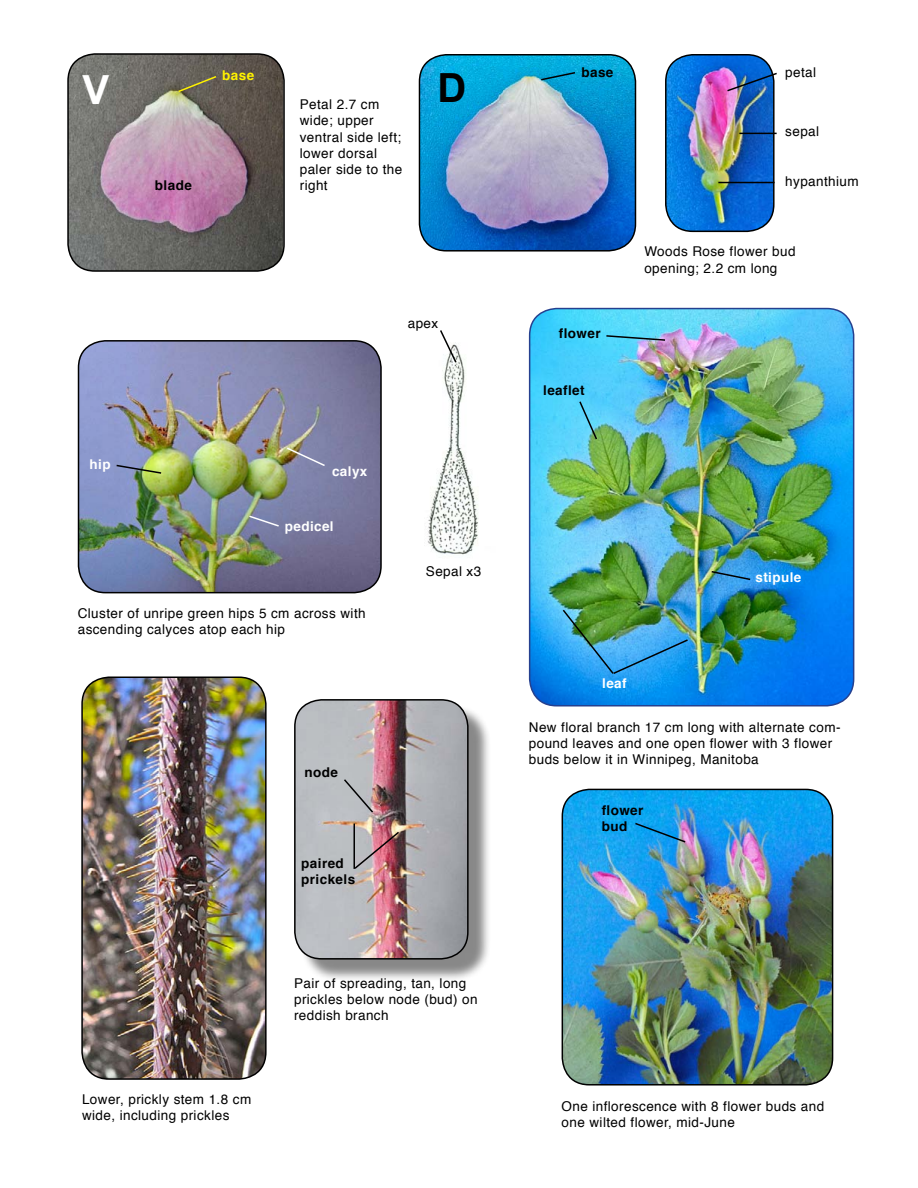
<style>
.page{position:relative;width:918px;height:1188px;background:#fff}
.page>*{position:absolute;margin:0;border:0;box-sizing:border-box;transform-origin:0 0}
.t1{font:700 40.2px "Arial";color:#fff}
.t2{font:700 40.2px "Arial";color:#000}
.t3{font:13.5px/16.2px "Helvetica";letter-spacing:.03em;color:#000}
.t4{font:700 13.5px/16.2px "Helvetica";letter-spacing:.03em;color:#000}
.t5{font:700 13.5px "Helvetica";letter-spacing:.03em;color:#fff}
.t6{font:700 13.5px "Helvetica";color:#fff200}
</style>
<div class="page">
<img style="left:83px;top:679px;width:182px;height:400px">
<div style="left:81px;top:676px;width:186px;height:404px;border:2px solid #000;border-radius:27px"></div>
<div style="left:300px;top:705px;width:191px;height:277px;background:#000;opacity:.47"></div>
<img style="left:295px;top:700px;width:173px;height:258px">
<div style="left:294px;top:699px;width:175px;height:261px;border:2px solid #000;border-radius:27px"></div>
<img style="left:68px;top:54px;width:216px;height:217px">
<div style="left:67px;top:53px;width:218px;height:219px;border:2px solid #000;border-radius:27px"></div>
<img style="left:419px;top:55px;width:216px;height:196px">
<div style="left:419px;top:54px;width:217px;height:198px;border:2px solid #000;border-radius:27px"></div>
<img style="left:666px;top:55px;width:107px;height:176px">
<div style="left:665px;top:54px;width:110px;height:178px;border:2px solid #000;border-radius:27px"></div>
<img style="left:562px;top:789px;width:271px;height:296px">
<div style="left:562px;top:789px;width:271px;height:297px;border:2px solid #000;border-radius:27px"></div>
<hr style="left:718px;top:182px;width:57px;height:1px;background:#000">
<hr style="left:739px;top:133px;width:38px;height:1px;background:#000">
<svg style="left:726px;top:72px;width:51px;height:21px"></svg>
<svg style="left:177px;top:75px;width:41px;height:18px"></svg>
<svg style="left:342px;top:778px;width:33px;height:36px"></svg>
<hr style="left:353px;top:824px;width:2px;height:45px;background:#000">
<img style="left:353px;top:830px;width:48px;height:40px">
<img style="left:427px;top:349px;width:52px;height:206px">
<svg style="left:439px;top:330px;width:19px;height:34px"></svg>
<img style="left:530px;top:309px;width:324px;height:396px">
<div style="left:529px;top:308px;width:325px;height:399px;border:2px solid #25408f;border-radius:27px"></div>
<img style="left:561px;top:608px;width:129px;height:67px">
<img style="left:79px;top:341px;width:302px;height:252px">
<div style="left:78px;top:340px;width:304px;height:253px;border:2px solid #000;border-radius:27px"></div>
<svg style="left:285px;top:446px;width:42px;height:21px"></svg>
<svg style="left:248px;top:514px;width:33px;height:14px"></svg>
<svg style="left:115px;top:464px;width:48px;height:11px"></svg>
<svg style="left:578px;top:400px;width:20px;height:41px"></svg>
<svg style="left:710px;top:570px;width:42px;height:11px"></svg>
<svg style="left:605px;top:334px;width:62px;height:8px"></svg>
<svg style="left:539px;top:71px;width:38px;height:10px"></svg>
<svg style="left:634px;top:822px;width:53px;height:22px"></svg>
<p class="t4" style="left:581px;top:64px;width:33px">base</p>
<p class="t6" style="left:222px;top:64px;width:33px">base</p>
<p class="t3" style="left:785px;top:65px;width:32px">petal</p>
<h1 class="t1" style="left:83px;top:64px;width:28px">V</h1>
<h1 class="t2" style="left:437px;top:61px;width:30px">D</h1>
<p class="t3" style="left:300px;top:97px;width:104px">Petal 2.7 cm wide; upper ventral side left; lower dorsal paler side to the right</p>
<p class="t3" style="left:785px;top:124px;width:35px">sepal</p>
<p class="t3" style="left:785px;top:174px;width:75px">hypanthium</p>
<p class="t4" style="left:155px;top:177px;width:38px">blade</p>
<p class="t3" style="left:408px;top:315px;width:32px">apex</p>
<p class="t5" style="left:90px;top:453px;width:23px">hip</p>
<p class="t5" style="left:332px;top:460px;width:37px">calyx</p>
<p class="t5" style="left:285px;top:515px;width:50px">pedicel</p>
<p class="t3" style="left:78px;top:606px;width:289px">Cluster of unripe green hips 5 cm across with ascending calyces atop each hip</p>
<p class="t3" style="left:426px;top:564px;width:57px">Sepal x3</p>
<p class="t4" style="left:305px;top:764px;width:35px">node</p>
<p class="t4" style="left:301px;top:855px;width:55px">paired prickels</p>
<p class="t3" style="left:82px;top:1092px;width:171px">Lower, prickly stem 1.8 cm wide, including prickles</p>
<p class="t3" style="left:294px;top:976px;width:185px">Pair of spreading, tan, long prickles below node (bud) on reddish branch</p>
<p class="t4" style="left:559px;top:326px;width:43px">flower</p>
<p class="t4" style="left:543px;top:382px;width:43px">leaflet</p>
<p class="t3" style="left:644px;top:244px;width:153px">Woods Rose flower bud opening; 2.2 cm long</p>
<p class="t5" style="left:602px;top:672px;width:26px">leaf</p>
<p class="t5" style="left:755px;top:566px;width:47px">stipule</p>
<p class="t3" style="left:529px;top:719px;width:313px">New floral branch 17 cm long with alternate com&shy;pound leaves and one open flower with 3 flower buds below it in Winnipeg, Manitoba</p>
<p class="t4" style="left:602px;top:802px;width:43px">flower bud</p>
<p class="t3" style="left:562px;top:1098px;width:264px">One inflorescence with 8 flower buds and one wilted flower, mid-June</p>
</div>
